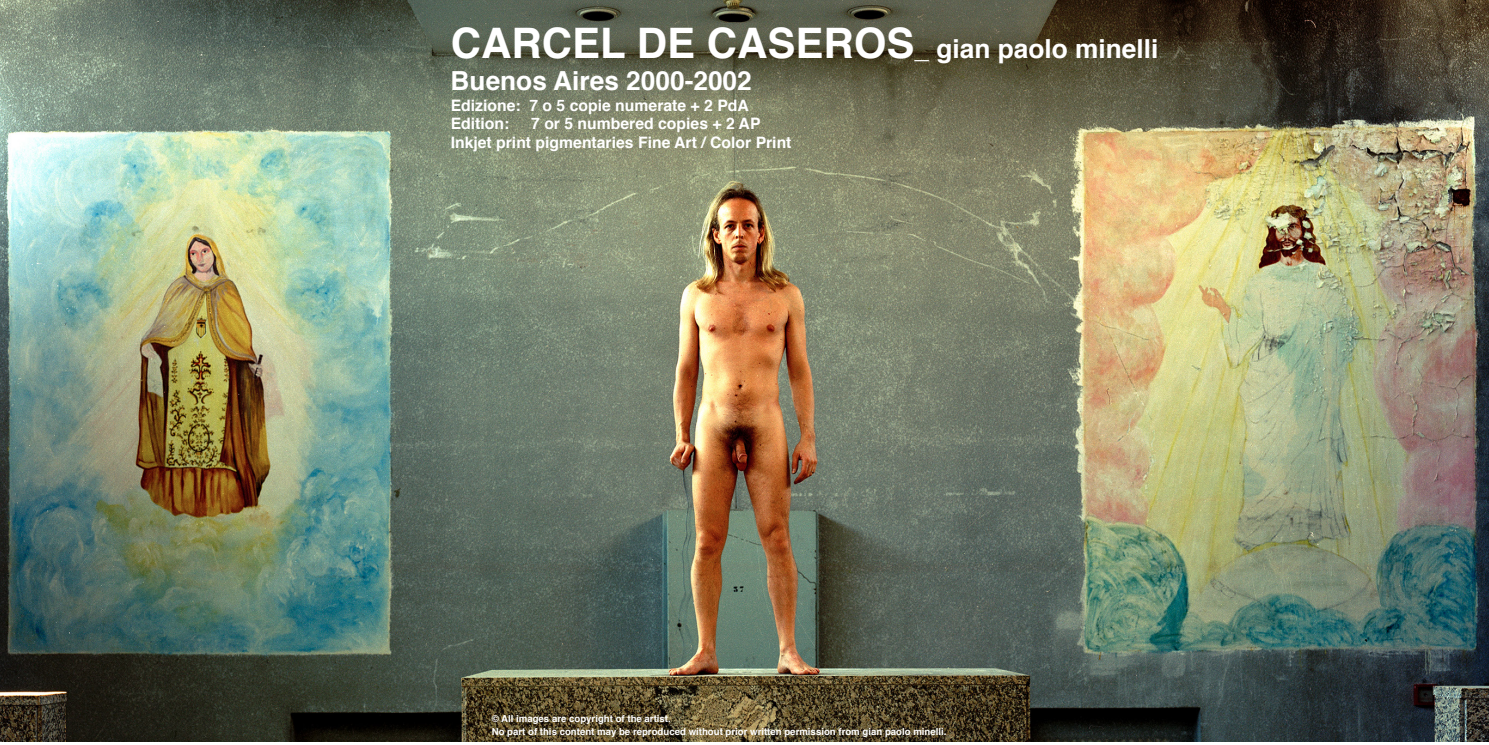
<style>
.page{position:relative;width:1489px;height:745px;background:#fff}
.page>*{position:absolute;margin:0;border:0;box-sizing:border-box;transform-origin:0 0}
.t1{font:700 26.25px/31.5px "Helvetica";color:#fff}
.t2{font:700 15.75px/18.9px "Helvetica";color:#fff}
.t3{font:700 9.62px/12.6px "Helvetica";color:#fff}
.s1{font-size:42px}
</style>
<div class="page">
<img style="left:0;top:0;width:1488px;height:741px">
<h1 class="t1" style="left:450px;top:34px;width:709px"><span class="s1">CARCEL DE CASEROS</span>_ gian paolo minelli<br>Buenos Aires 2000-2002</h1>
<h2 class="t2" style="left:450px;top:96px;width:300px">Edizione: 7 o 5 copie numerate + 2 PdA<br>Edition:</h2>
<h2 class="t2" style="left:450px;top:115px;width:342px;text-indent:81px">7 or 5 numbered copies + 2 AP<br>Inkjet print pigmentaries Fine Art / Color Print</h2>
<p class="t3" style="left:491px;top:712px;width:456px">© All images are copyright of the artist.<br>No part of this content may be reproduced without prior written permission from gian paolo minelli.</p>
</div>
